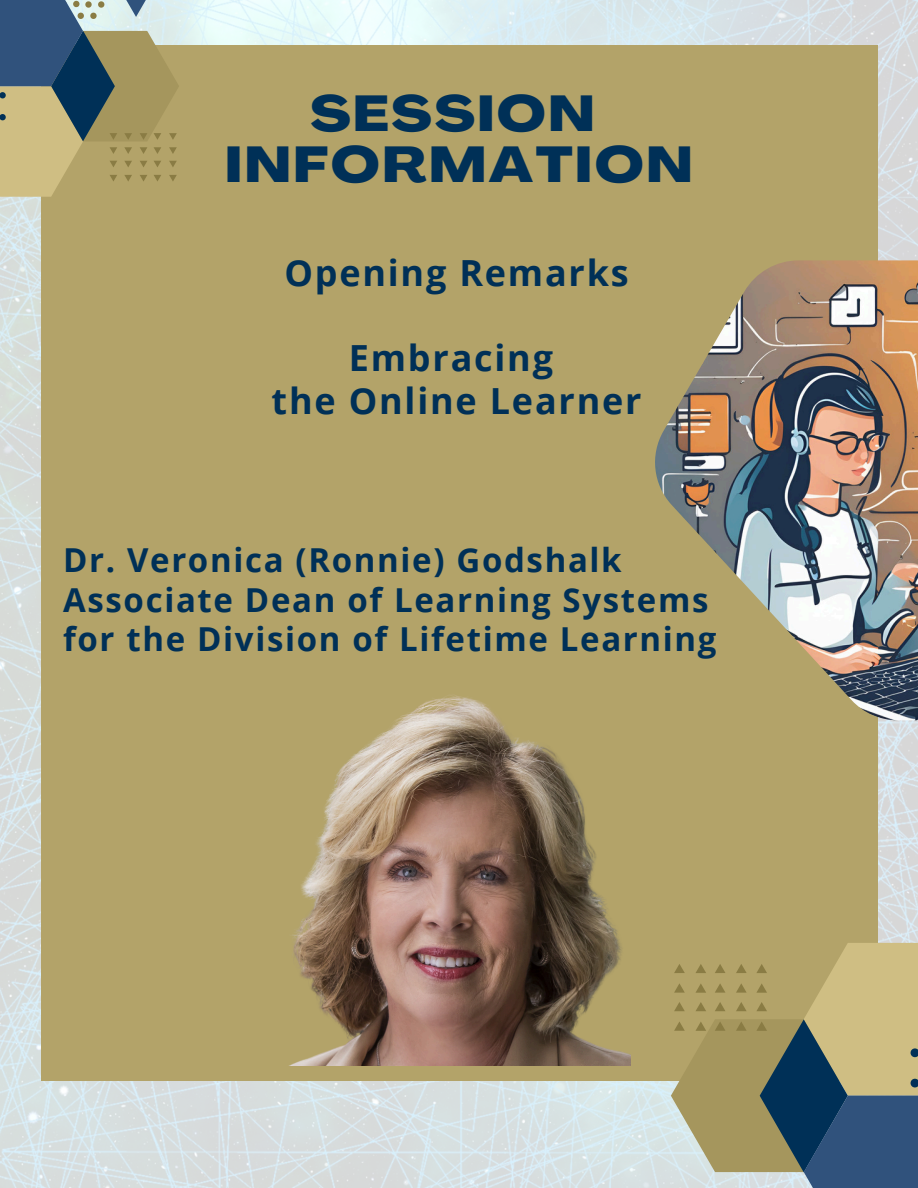
<style>
.page{position:relative;width:918px;height:1188px;background:#fff}
.page>*{position:absolute;margin:0;border:0;box-sizing:border-box;transform-origin:0 0}
.t1{font:800 expanded 49.65px/50.7px "Agrandir";letter-spacing:.05em;color:#003057;text-align:center}
.t2{font:700 36px "Open Sans";letter-spacing:.05em;color:#003057}
.t3{font:700 33px "Open Sans";letter-spacing:.05em;color:#003057}
</style>
<div class="page">
<img style="left:0;top:0;width:918px;height:1188px">
<div style="left:41px;top:45px;width:836px;height:1036px;background:#b3a369"></div>
<svg style="left:671px;top:943px;width:247px;height:245px"></svg>
<svg style="left:0;top:0;width:179px;height:196px"></svg>
<img style="left:655px;top:260px;width:263px;height:460px">
<img style="left:291px;top:695px;width:340px;height:370px">
<p class="t1" style="left:225px;top:94px;width:469px">SESSION<br>INFORMATION</p>
<p class="t2" style="left:284px;top:247px;width:346px">Opening Remarks</p>
<p class="t2" style="left:349px;top:333px;width:206px">Embracing</p>
<p class="t2" style="left:272px;top:375px;width:371px">the Online Learner</p>
<p class="t3" style="left:63px;top:537px;width:560px">Dr. Veronica (Ronnie) Godshalk</p>
<p class="t3" style="left:63px;top:577px;width:647px">Associate Dean of Learning Systems</p>
<p class="t3" style="left:63px;top:616px;width:655px">for the Division of Lifetime Learning</p>
</div>
